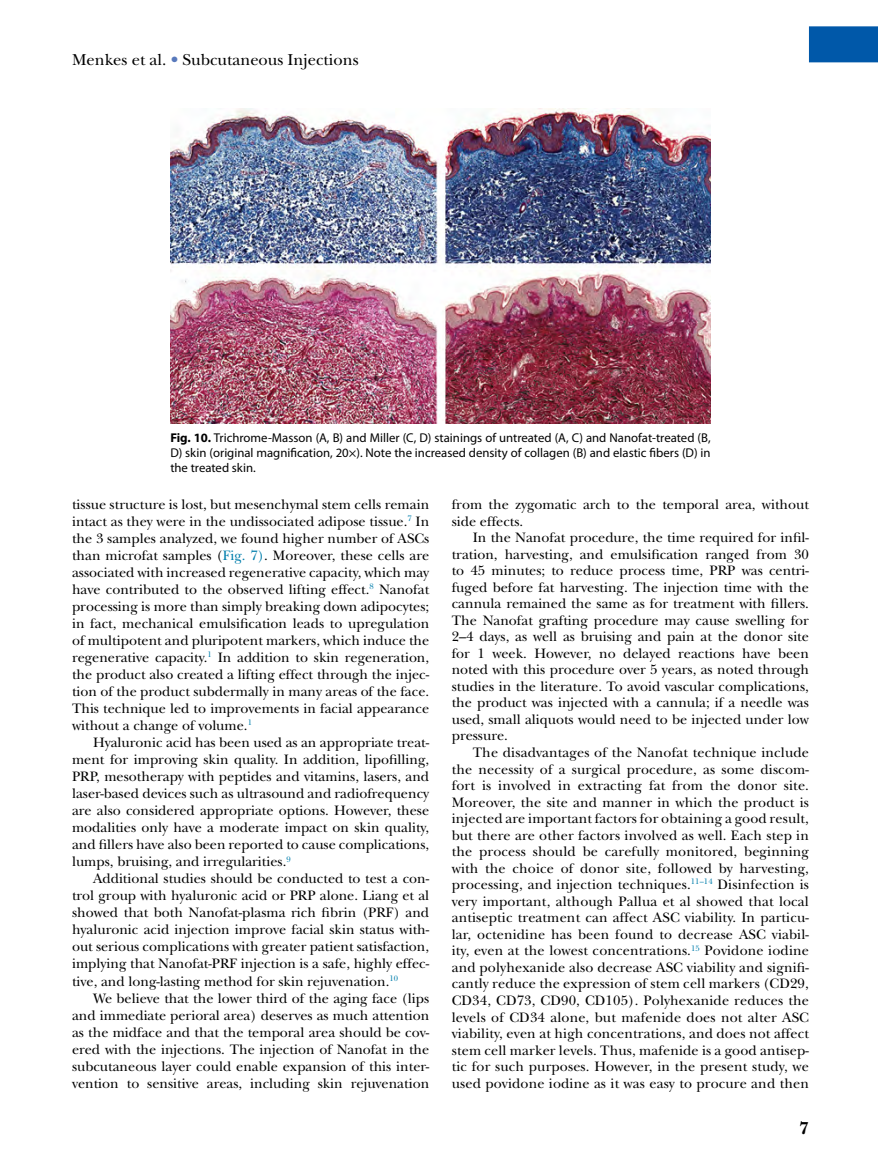
<style>
.page{position:relative;width:878px;height:1175px;background:#fff}
.page>*{position:absolute;margin:0;border:0;box-sizing:border-box;transform-origin:0 0}
.t1{font:700 18px "New Baskerville Std";color:#000}
.t2{font:16.5px "New Baskerville Std";color:#000}
.t3{font:14.25px/16.5px "New Baskerville Std";color:#000;text-align:justify}
.t4{font:12.75px/15px "Myriad Pro";color:#000;text-align:justify}
.s1{color:#5879bc}
.s2{font-weight:700}
.s3{color:#017eac}
</style>
<div class="page">
<div style="left:808px;top:26px;width:70px;height:36px;background:#0058a9"></div>
<img style="left:170px;top:108px;width:540px;height:315px">
<p class="t2" style="left:72px;top:50px;width:288px">Menkes et al. <span class="s1">•</span> Subcutaneous Injections</p>
<p class="t4" style="left:170px;top:430px;width:542px"><span class="s2">Fig. 10.</span> Trichrome-Masson (A, B) and Miller (C, D) stainings of untreated (A, C) and Nanofat-treated (B, D) skin (original magnification, 20×). Note the increased density of collagen (B) and elastic fibers (D) in the treated skin.</p>
<p class="t3" style="left:72px;top:496px;width:359px;line-height:17px">tissue structure is lost, but mesenchymal stem cells remain intact as they were in the undissociated adipose tissue.<sup>7</sup> In the 3 samples analyzed, we found higher number of ASCs than microfat samples (<span class="s3">Fig. 7)</span>. Moreover, these cells are associated with increased regenerative capacity, which may have contributed to the observed lifting effect.<sup>8</sup> Nanofat processing is more than simply breaking down adipocytes; in fact, mechanical emulsification leads to upregulation of multipotent and pluripotent markers, which induce the regenerative capacity.<sup>1</sup> In addition to skin regeneration, the product also created a lifting effect through the injec&shy;tion of the product subdermally in many areas of the face.<br>This technique led to improvements in facial appearance without a change of volume.<sup>1</sup></p>
<p class="t3" style="left:72px;top:734px;width:359px;line-height:17px;text-indent:21px">Hyaluronic acid has been used as an appropriate treat&shy;ment for improving skin quality. In addition, lipofilling, PRP, mesotherapy with peptides and vitamins, lasers, and laser-based devices such as ultrasound and radiofrequency are also considered appropriate options. However, these modalities only have a moderate impact on skin quality, and fillers have also been reported to cause complications, lumps, bruising, and irregularities.<sup>9</sup></p>
<p class="t3" style="left:72px;top:870px;width:359px;line-height:17px;text-indent:21px">Additional studies should be conducted to test a con&shy;trol group with hyaluronic acid or PRP alone. Liang et al showed that both Nanofat-plasma rich fibrin (PRF) and hyaluronic acid injection improve facial skin status with&shy;out serious complications with greater patient satisfaction, implying that Nanofat-PRF injection is a safe, highly effec&shy;tive, and long-lasting method for skin rejuvenation.<sup>10</sup></p>
<p class="t3" style="left:72px;top:989px;width:359px;line-height:17px;text-indent:21px">We believe that the lower third of the aging face (lips and immediate perioral area) deserves as much attention as the midface and that the temporal area should be cov&shy;ered with the injections. The injection of Nanofat in the subcutaneous layer could enable expansion of this inter&shy;vention to sensitive areas, including skin rejuvenation</p>
<p class="t3" style="left:452px;top:496px;width:359px">from the zygomatic arch to the temporal area, without side effects.</p>
<p class="t3" style="left:452px;top:529px;width:359px;text-indent:21px">In the Nanofat procedure, the time required for infil&shy;tration, harvesting, and emulsification ranged from 30 to 45 minutes; to reduce process time, PRP was centri&shy;fuged before fat harvesting. The injection time with the cannula remained the same as for treatment with fillers.<br>The Nanofat grafting procedure may cause swelling for 2–4 days, as well as bruising and pain at the donor site for 1 week. However, no delayed reactions have been noted with this procedure over 5 years, as noted through studies in the literature. To avoid vascular complications, the product was injected with a cannula; if a needle was used, small aliquots would need to be injected under low pressure.</p>
<p class="t3" style="left:451px;top:744px;width:359px;text-indent:21px">The disadvantages of the Nanofat technique include the necessity of a surgical procedure, as some discom&shy;fort is involved in extracting fat from the donor site.<br>Moreover, the site and manner in which the product is injected are important factors for obtaining a good result, but there are other factors involved as well. Each step in the process should be carefully monitored, beginning with the choice of donor site, followed by harvesting, processing, and injection techniques.<sup>11–14</sup> Disinfection is very important, although Pallua et al showed that local antiseptic treatment can affect ASC viability. In particu&shy;lar, octenidine has been found to decrease ASC viabil&shy;ity, even at the lowest concentrations.<sup>15</sup> Povidone iodine and polyhexanide also decrease ASC viability and signifi&shy;cantly reduce the expression of stem cell markers (CD29, CD34, CD73, CD90, CD105). Polyhexanide reduces the levels of CD34 alone, but mafenide does not alter ASC viability, even at high concentrations, and does not affect stem cell marker levels. Thus, mafenide is a good antisep&shy;tic for such purposes. However, in the present study, we used povidone iodine as it was easy to procure and then</p>
<p class="t1" style="left:799px;top:1118px;width:11px">7</p>
</div>
